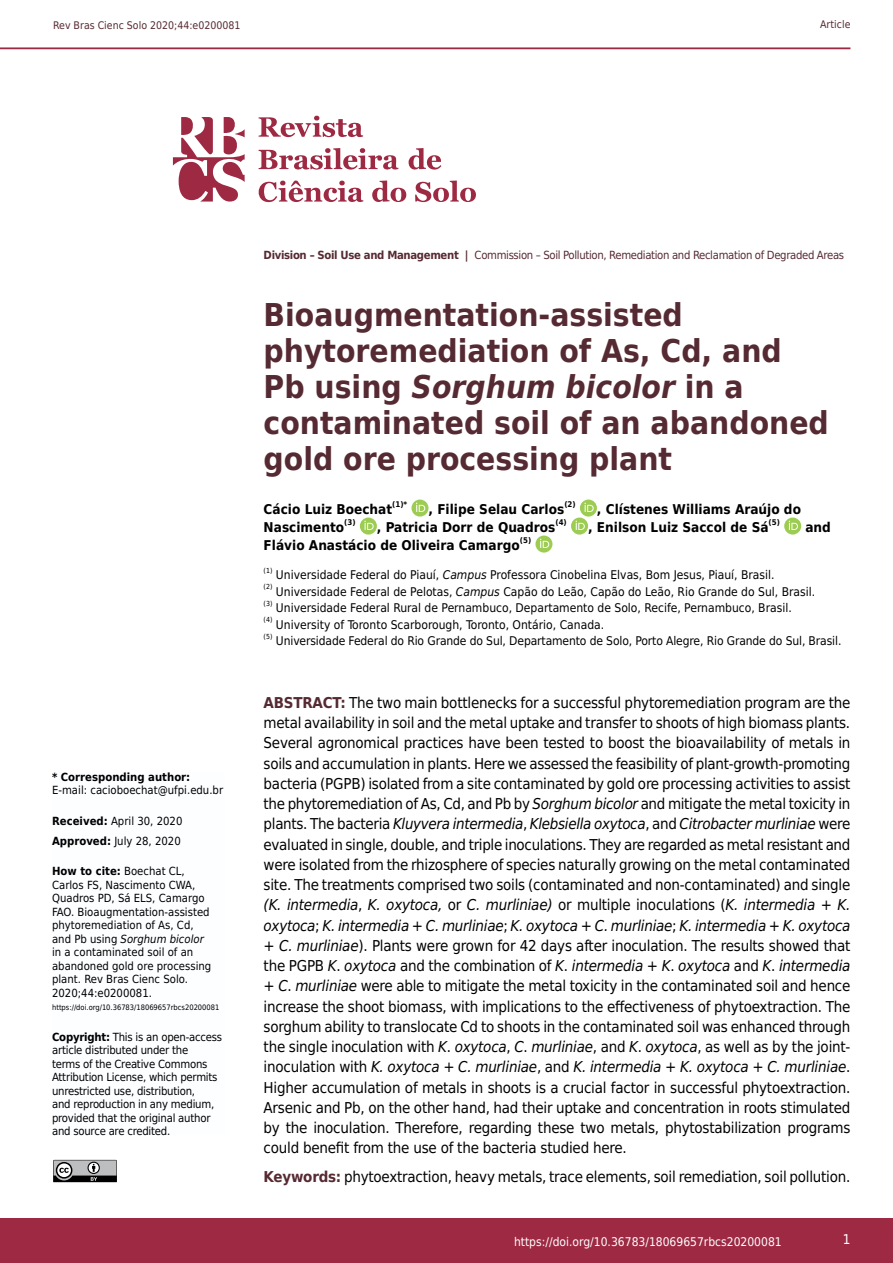
<style>
.page{position:relative;width:893px;height:1263px;background:#fff}
.page>*{position:absolute;margin:0;border:0;box-sizing:border-box;transform-origin:0 0}
.t1{font:700 31.5px/36px "DejaVu Sans Condensed";color:#562a32}
.t2{font:15px/20.2px "DejaVu Sans Condensed";letter-spacing:-.015em;color:#000;text-align:justify}
.t3{font:700 13.5px "DejaVu Sans Condensed";color:#000}
.t4{font:13.5px "DejaVu Sans Condensed";color:#fff}
.t5{font:12px "DejaVu Sans Condensed";color:#000}
.t6{font:12px "DejaVu Sans Condensed";color:#fff}
.t7{font:11.25px/13.5px "DejaVu Sans Condensed";color:#000}
.t8{font:11.25px/13.5px "DejaVu Sans Condensed";letter-spacing:-.02em;color:#000}
.t9{font:11.25px "DejaVu Sans Condensed";letter-spacing:-.03em;color:#562a32}
.t10{font:700 11.25px "DejaVu Sans Condensed";color:#000}
.t11{font:10.5px "DejaVu Sans Condensed";color:#562a32}
.t12{font:700 7.8px "DejaVu Sans Condensed";color:#000}
.t13{font:7.5px "DejaVu Sans Condensed";color:#000}
.t14{font:6.9px "DejaVu Sans Condensed";color:#000}
.s1{font-weight:700}
.s2{font-style:italic}
.s3{font-weight:700;color:#562a32}
</style>
<div class="page">
<hr style="left:0;top:47px;width:850px;height:2px;background:#9e2943">
<svg style="left:53px;top:1160px;width:64px;height:22px"></svg>
<div style="left:0;top:1218px;width:893px;height:45px;background:#9e2943"></div>
<div style="left:411px;top:499px;width:17px;height:18px;background:#9ccc51;border-radius:50%"></div>
<svg style="left:416px;top:503px;width:9px;height:9px"></svg>
<svg style="left:580px;top:499px;width:17px;height:18px"></svg>
<svg style="left:584px;top:503px;width:10px;height:9px"></svg>
<svg style="left:360px;top:517px;width:17px;height:18px"></svg>
<svg style="left:364px;top:521px;width:10px;height:9px"></svg>
<svg style="left:571px;top:517px;width:17px;height:18px"></svg>
<svg style="left:576px;top:521px;width:9px;height:9px"></svg>
<div style="left:784px;top:517px;width:17px;height:18px;background:#9ccc51;border-radius:50%"></div>
<svg style="left:789px;top:521px;width:9px;height:9px"></svg>
<div style="left:535px;top:535px;width:17px;height:18px;background:#9ccc51;border-radius:50%"></div>
<svg style="left:540px;top:539px;width:9px;height:9px"></svg>
<svg style="left:173px;top:115px;width:303px;height:88px"></svg>
<p class="t11" style="left:53px;top:17px;width:189px">Rev Bras Cienc Solo 2020;44:e0200081</p>
<p class="t11" style="left:820px;top:16px;width:32px">Article</p>
<p class="t9" style="left:264px;top:246px;width:582px"><span class="s1">Division – Soil Use and Management |</span> Commission – Soil Pollution, Remediation and Reclamation of Degraded Areas</p>
<p class="t10" style="left:52px;top:768px;width:140px">* Corresponding author:</p>
<p class="t7" style="left:52px;top:783px;width:173px">E-mail: cacioboechat@ufpi.edu.br</p>
<p class="t7" style="left:52px;top:811px;width:132px;line-height:20px"><span class="s1">Received:</span> April 30, 2020<br><span class="s1">Approved:</span> July 28, 2020</p>
<p class="t7" style="left:52px;top:864px;width:161px"><span class="s1">How to cite:</span> Boechat CL,<br>Carlos FS, Nascimento CWA,<br>Quadros PD, Sá ELS, Camargo<br>FAO. Bioaugmentation-assisted phytoremediation of As, Cd, and Pb using <span class="s2">Sorghum bicolor </span>in a contaminated soil of an abandoned gold ore processing plant. Rev Bras Cienc Solo.<br>2020;44:e0200081.</p>
<p class="t13" style="left:52px;top:1002px;width:169px">https://doi.org/10.36783/18069657rbcs20200081</p>
<p class="t8" style="left:52px;top:1030px;width:172px"><span class="s1">Copyright:</span> This is an open-access article distributed under the<br>terms of the Creative Commons<br>Attribution License, which permits unrestricted use, distribution,<br>and reproduction in any medium, provided that the original author and source are credited.</p>
<h1 class="t1" style="left:264px;top:296px;width:567px">Bioaugmentation-assisted phytoremediation of As, Cd, and<br>Pb using <span class="s2">Sorghum bicolor</span> in a contaminated soil of an abandoned gold ore processing plant</h1>
<p class="t3" style="left:264px;top:498px;width:130px">Cácio Luiz Boechat</p>
<p class="t12" style="left:392px;top:498px;width:17px">(1)*</p>
<p class="t3" style="left:428px;top:498px;width:137px">, Filipe Selau Carlos</p>
<p class="t12" style="left:564px;top:498px;width:13px">(2)</p>
<p class="t3" style="left:597px;top:498px;width:206px">, Clístenes Williams Araújo do</p>
<p class="t3" style="left:264px;top:516px;width:82px">Nascimento</p>
<p class="t12" style="left:344px;top:516px;width:13px">(3)</p>
<p class="t3" style="left:377px;top:516px;width:180px">, Patricia Dorr de Quadros</p>
<p class="t12" style="left:555px;top:516px;width:13px">(4)</p>
<p class="t3" style="left:588px;top:516px;width:182px">, Enilson Luiz Saccol de Sá</p>
<p class="t12" style="left:769px;top:516px;width:13px">(5)</p>
<p class="t3" style="left:805px;top:516px;width:27px">and</p>
<p class="t3" style="left:264px;top:534px;width:258px">Flávio Anastácio de Oliveira Camargo</p>
<p class="t12" style="left:520px;top:534px;width:13px">(5)</p>
<p class="t14" style="left:264px;top:565px;width:10px">(1)</p>
<p class="t5" style="left:276px;top:565px;width:500px">Universidade Federal do Piauí, <span class="s2">Campus</span> Professora Cinobelina Elvas, Bom Jesus, Piauí, Brasil.</p>
<p class="t14" style="left:264px;top:581px;width:10px">(2)</p>
<p class="t5" style="left:276px;top:581px;width:541px">Universidade Federal de Pelotas, <span class="s2">Campus</span> Capão do Leão, Capão do Leão, Rio Grande do Sul, Brasil.</p>
<p class="t14" style="left:264px;top:598px;width:10px">(3)</p>
<p class="t5" style="left:276px;top:598px;width:517px">Universidade Federal Rural de Pernambuco, Departamento de Solo, Recife, Pernambuco, Brasil.</p>
<p class="t14" style="left:264px;top:614px;width:10px">(4)</p>
<p class="t5" style="left:276px;top:614px;width:330px">University of Toronto Scarborough, Toronto, Ontário, Canada.</p>
<p class="t14" style="left:264px;top:631px;width:10px">(5)</p>
<p class="t5" style="left:276px;top:631px;width:567px">Universidade Federal do Rio Grande do Sul, Departamento de Solo, Porto Alegre, Rio Grande do Sul, Brasil.</p>
<p class="t2" style="left:264px;top:692px;width:588px"><span class="s3">ABSTRACT:</span> The two main bottlenecks for a successful phytoremediation program are the metal availability in soil and the metal uptake and transfer to shoots of high biomass plants.<br>Several agronomical practices have been tested to boost the bioavailability of metals in soils and accumulation in plants. Here we assessed the feasibility of plant-growth-promoting bacteria (PGPB) isolated from a site contaminated by gold ore processing activities to assist the phytoremediation of As, Cd, and Pb by <span class="s2">Sorghum bicolor</span> and mitigate the metal toxicity in plants. The bacteria <span class="s2">Kluyvera intermedia</span>, <span class="s2">Klebsiella oxytoca</span>, and <span class="s2">Citrobacter murliniae</span> were evaluated in single, double, and triple inoculations. They are regarded as metal resistant and were isolated from the rhizosphere of species naturally growing on the metal contaminated site. The treatments comprised two soils (contaminated and non-contaminated) and single <span class="s2">(K. intermedia</span>, <span class="s2">K. oxytoca,</span> or <span class="s2">C. murliniae)</span> or multiple inoculations (<span class="s2">K. intermedia</span> + <span class="s2">K. oxytoca</span>; <span class="s2">K. intermedia</span> + <span class="s2">C. murliniae</span>; <span class="s2">K. oxytoca</span> + <span class="s2">C. murliniae</span>; <span class="s2">K. intermedia</span> + <span class="s2">K. oxytoca </span>+ <span class="s2">C. murliniae</span>). Plants were grown for 42 days after inoculation. The results showed that the PGPB <span class="s2">K</span>. <span class="s2">oxytoca</span> and the combination of <span class="s2">K</span>. <span class="s2">intermedia</span> + <span class="s2">K</span>. <span class="s2">oxytoca</span> and <span class="s2">K</span>. <span class="s2">intermedia </span>+ <span class="s2">C</span>. <span class="s2">murliniae</span> were able to mitigate the metal toxicity in the contaminated soil and hence increase the shoot biomass, with implications to the effectiveness of phytoextraction. The sorghum ability to translocate Cd to shoots in the contaminated soil was enhanced through the single inoculation with <span class="s2">K</span>. <span class="s2">oxytoca</span>, <span class="s2">C</span>. <span class="s2">murliniae</span>, and <span class="s2">K</span>. <span class="s2">oxytoca</span>, as well as by the joint&shy;inoculation with <span class="s2">K. oxytoca</span> + <span class="s2">C. murliniae</span>, and <span class="s2">K. intermedia</span> + <span class="s2">K. oxytoca</span> + <span class="s2">C. murliniae</span>.<br>Higher accumulation of metals in shoots is a crucial factor in successful phytoextraction.<br>Arsenic and Pb, on the other hand, had their uptake and concentration in roots stimulated by the inoculation. Therefore, regarding these two metals, phytostabilization programs could benefit from the use of the bacteria studied here.</p>
<p class="t2" style="left:264px;top:1166px;width:588px"><span class="s3">Keywords:</span> phytoextraction, heavy metals, trace elements, soil remediation, soil pollution.</p>
<p class="t6" style="left:514px;top:1231px;width:269px">https://doi.org/10.36783/18069657rbcs20200081</p>
<p class="t4" style="left:843px;top:1228px;width:9px">1</p>
</div>
